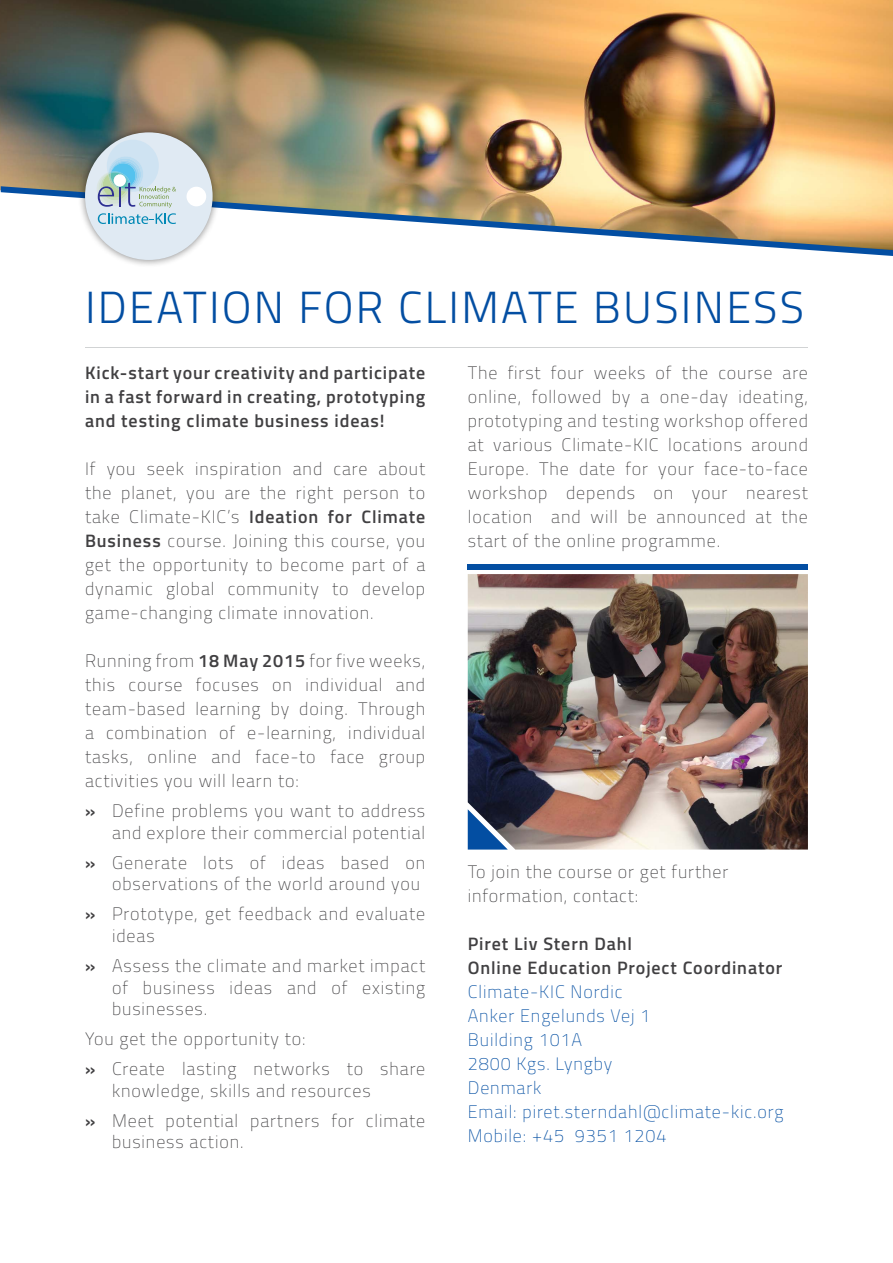
<style>
.page{position:relative;width:893px;height:1263px;background:#fff}
.page>*{position:absolute;margin:0;border:0;box-sizing:border-box;transform-origin:0 0}
.t1{font:300 45px "Titillium";letter-spacing:.05em;color:#034ea2}
.t2{font:100 18px/24px "Titillium";letter-spacing:.05em;color:#414042;text-align:justify}
.t3{font:600 18px/24px "Titillium";letter-spacing:.05em;color:#414042;text-align:justify}
.t4{font:100 18px/24px "Titillium";letter-spacing:.05em;color:#034ea2}
.s1{font-weight:600}
</style>
<div class="page">
<img style="left:0;top:0;width:893px;height:193px">
<svg style="left:1px;top:186px;width:892px;height:70px"></svg>
<hr style="left:86px;top:347px;width:722px;height:1px;background:#d1d3d4">
<div style="left:77px;top:124px;width:144px;height:144px;background:#000;opacity:.5"></div>
<div style="left:85px;top:132px;width:128px;height:128px;background:#e0eaf3;border-radius:50%"></div>
<div style="left:187px;top:187px;width:19px;height:19px;background:#fff;border-radius:50%"></div>
<svg style="left:97px;top:140px;width:79px;height:84px"></svg>
<div style="left:114px;top:174px;width:12px;height:12px;background:#fff;border-radius:50%"></div>
<img style="left:468px;top:574px;width:340px;height:275px">
<div style="left:468px;top:564px;width:340px;height:6px;background:#034ea2"></div>
<svg style="left:468px;top:809px;width:40px;height:40px;background:#395e8b"></svg>
<h1 class="t1" style="left:85px;top:275px;width:721px">IDEATION FOR CLIMATE BUSINESS</h1>
<p class="t3" style="left:85px;top:360px;width:342px">Kick-start your creativity and participate in a fast forward in creating, prototyping and testing climate business ideas!</p>
<p class="t2" style="left:85px;top:456px;width:342px">If you seek inspiration and care about the planet, you are the right person to take Climate-KIC’s <span class="s1">Ideation for Climate Business</span> course. Joining this course, you get the opportunity to become part of a dynamic global community to develop game-changing climate innovation.</p>
<p class="t2" style="left:85px;top:648px;width:342px">Running from <span class="s1">18 May 2015</span> for five weeks, this course focuses on individual and team-based learning by doing. Through a combination of e-learning, individual tasks, online and face-to face group activities you will learn to:</p>
<p class="t2" style="left:85px;top:799px;width:342px;line-height:21.6px;text-align:right"><span class="s1">»</span> Define problems you want to address and explore their commercial potential</p>
<p class="t2" style="left:85px;top:851px;width:342px;line-height:21.6px;text-align:right"><span class="s1">»</span> Generate lots of ideas based on observations of the world around you</p>
<p class="t2" style="left:112px;top:902px;width:315px;line-height:21.6px;text-indent:-27px"><span class="s1">»</span> Prototype, get feedback and evaluate ideas</p>
<p class="t2" style="left:112px;top:954px;width:315px;line-height:21.6px;text-indent:-27px"><span class="s1">»</span> Assess the climate and market impact of business ideas and of existing businesses.</p>
<p class="t2" style="left:85px;top:1023px;width:342px;line-height:30px">You get the opportunity to:<br><span class="s1">»</span> Create lasting networks to share</p>
<p class="t2" style="left:85px;top:1075px;width:342px;line-height:30px;text-indent:27px">knowledge, skills and resources<br><span class="s1">»</span> Meet potential partners for climate</p>
<p class="t2" style="left:112px;top:1129px;width:133px">business action.</p>
<p class="t2" style="left:468px;top:360px;width:342px">The first four weeks of the course are online, followed by a one-day ideating, prototyping and testing workshop offered at various Climate-KIC locations around Europe. The date for your face-to-face workshop depends on your nearest location and will be announced at the start of the online programme.</p>
<p class="t2" style="left:468px;top:859px;width:262px">To join the course or get further information, contact:</p>
<p class="t3" style="left:468px;top:931px;width:316px">Piret Liv Stern Dahl<br>Online Education Project Coordinator</p>
<p class="t4" style="left:468px;top:979px;width:317px">Climate-KIC Nordic<br>Anker Engelunds Vej 1<br>Building 101A<br>2800 Kgs. Lyngby<br>Denmark<br>Email: piret.sterndahl@climate-kic.org<br>Mobile: +45 9351 1204</p>
</div>
